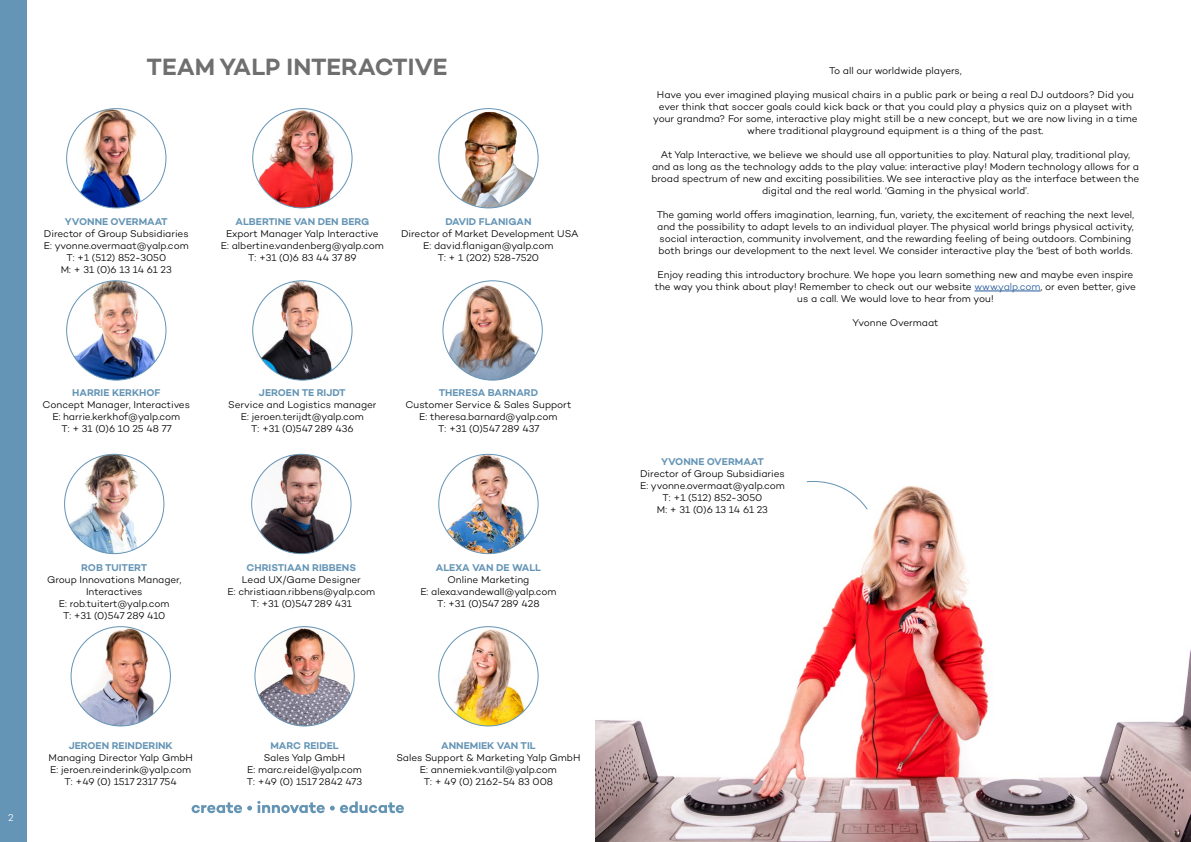
<style>
.page{position:relative;width:1191px;height:842px;background:#fff}
.page>*{position:absolute;margin:0;border:0;box-sizing:border-box;transform-origin:0 0}
.t1{font:600 24px "Campton";letter-spacing:-.005em;color:#6f6f6f}
.t2{font:300 10px/12px "Campton";letter-spacing:-.005em;color:#000;text-align:center}
.t3{font:600 10px "Campton";color:#6494b5}
.t4{font:300 10px "Campton";color:#fff}
.s1{color:#275b9b}
</style>
<div class="page">
<svg style="left:1190px;top:781px;width:1px;height:61px"></svg>
<div style="left:0;top:0;width:27px;height:842px;background:#6495b6"></div>
<hr style="left:974px;top:291px;width:66px;height:1px;background:#275b9b">
<svg style="left:192px;top:801px;width:212px;height:12px"></svg>
<img style="left:254px;top:454px;width:97px;height:100px">
<img style="left:439px;top:454px;width:99px;height:100px;border-radius:50px">
<img style="left:65px;top:454px;width:99px;height:100px;border-radius:50px">
<img style="left:253px;top:109px;width:99px;height:99px;border-radius:49px">
<img style="left:67px;top:109px;width:99px;height:99px;border-radius:50px">
<img style="left:445px;top:112px;width:93px;height:96px">
<img style="left:253px;top:281px;width:99px;height:99px;border-radius:50px">
<img style="left:67px;top:281px;width:99px;height:99px;border-radius:50px">
<img style="left:444px;top:284px;width:91px;height:95px">
<img style="left:258px;top:627px;width:96px;height:99px">
<img style="left:71px;top:627px;width:99px;height:99px;border-radius:50px">
<img style="left:439px;top:627px;width:99px;height:99px;border-radius:50px">
<img style="left:595px;top:486px;width:595px;height:356px">
<svg style="left:806px;top:481px;width:62px;height:30px"></svg>
<h1 class="t1" style="left:147px;top:51px;width:302px">TEAM YALP INTERACTIVE</h1>
<p class="t3" style="left:65px;top:216px;width:104px">YVONNE OVERMAAT</p>
<p class="t2" style="left:44px;top:228px;width:146px">Director of Group Subsidiaries<br>E: yvonne.overmaat@yalp.com<br>T: +1 (512) 852-3050<br>M: + 31 (0)6 13 14 61 23</p>
<p class="t3" style="left:235px;top:216px;width:135px">ALBERTINE VAN DEN BERG</p>
<p class="t2" style="left:221px;top:228px;width:164px">Export Manager Yalp Interactive<br>E: albertine.vandenberg@yalp.com<br>T: +31 (0)6 83 44 37 89</p>
<p class="t3" style="left:445px;top:216px;width:88px">DAVID FLANIGAN</p>
<p class="t2" style="left:401px;top:228px;width:179px">Director of Market Development USA<br>E: david.flanigan@yalp.com<br>T: + 1 (202) 528-7520</p>
<p class="t3" style="left:72px;top:386px;width:90px">HARRIE KERKHOF</p>
<p class="t2" style="left:43px;top:399px;width:149px">Concept Manager, Interactives<br>E: harrie.kerkhof@yalp.com<br>T: + 31 (0)6 10 25 48 77</p>
<p class="t3" style="left:259px;top:386px;width:88px">JEROEN TE RIJDT</p>
<p class="t2" style="left:228px;top:399px;width:150px">Service and Logistics manager<br>E: jeroen.terijdt@yalp.com<br>T: +31 (0)547 289 436</p>
<p class="t3" style="left:439px;top:386px;width:101px">THERESA BARNARD</p>
<p class="t2" style="left:405px;top:399px;width:167px">Customer Service &amp; Sales Support<br>E: theresa.barnard@yalp.com<br>T: +31 (0)547 289 437</p>
<p class="t3" style="left:81px;top:561px;width:67px">ROB TUITERT</p>
<p class="t2" style="left:47px;top:574px;width:136px">Group Innovations Manager,<br>Interactives<br>E: rob.tuitert@yalp.com<br>T: +31 (0)547 289 410</p>
<p class="t3" style="left:247px;top:561px;width:111px">CHRISTIAAN RIBBENS</p>
<p class="t2" style="left:227px;top:574px;width:149px">Lead UX/Game Designer<br>E: christiaan.ribbens@yalp.com<br>T: +31 (0)547 289 431</p>
<p class="t3" style="left:436px;top:561px;width:107px">ALEXA VAN DE WALL</p>
<p class="t2" style="left:420px;top:574px;width:138px">Online Marketing<br>E: alexa.vandewall@yalp.com<br>T: +31 (0)547 289 428</p>
<p class="t4" style="left:8px;top:811px;width:7px">2</p>
<p class="t3" style="left:69px;top:739px;width:105px">JEROEN REINDERINK</p>
<p class="t2" style="left:48px;top:751px;width:146px">Managing Director Yalp GmbH<br>E: jeroen.reinderink@yalp.com<br>T: +49 (0) 1517 2317 754</p>
<p class="t3" style="left:270px;top:739px;width:70px">MARC REIDEL</p>
<p class="t2" style="left:247px;top:751px;width:117px">Sales Yalp GmbH<br>E: marc.reidel@yalp.com<br>T: +49 (0) 1517 2842 473</p>
<p class="t3" style="left:441px;top:739px;width:96px">ANNEMIEK VAN TIL</p>
<p class="t2" style="left:396px;top:751px;width:186px">Sales Support &amp; Marketing Yalp GmbH<br>E: annemiek.vantil@yalp.com<br>T: + 49 (0) 2162-54 83 008</p>
<p class="t2" style="left:829px;top:64px;width:134px">To all our worldwide players,</p>
<p class="t2" style="left:653px;top:88px;width:486px">Have you ever imagined playing musical chairs in a public park or being a real DJ outdoors? Did you ever think that soccer goals could kick back or that you could play a physics quiz on a playset with your grandma? For some, interactive play might still be a new concept, but we are now living in a time where traditional playground equipment is a thing of the past.</p>
<p class="t2" style="left:651px;top:148px;width:489px">At Yalp Interactive, we believe we should use all opportunities to play. Natural play, traditional play, and as long as the technology adds to the play value: interactive play! Modern technology allows for a broad spectrum of new and exciting possibilities. We see interactive play as the interface between the digital and the real world. ‘Gaming in the physical world’.</p>
<p class="t2" style="left:656px;top:208px;width:479px;text-align:left">The gaming world offers imagination, learning, fun, variety, the excitement of reaching the next level, and the possibility to adapt levels to an individual player. The physical world brings physical activity, social interaction, community involvement, and the rewarding feeling of being outdoors. Combining both brings our development to the next level. We consider interactive play the ‘best of both worlds.</p>
<p class="t2" style="left:655px;top:268px;width:482px">Enjoy reading this introductory brochure. We hope you learn something new and maybe even inspire the way you think about play! Remember to check out our website <span class="s1">www.yalp.com</span>, or even better, give us a call. We would love to hear from you!</p>
<p class="t2" style="left:852px;top:316px;width:88px">Yvonne Overmaat</p>
<p class="t3" style="left:661px;top:455px;width:104px">YVONNE OVERMAAT</p>
<p class="t2" style="left:640px;top:468px;width:146px">Director of Group Subsidiaries<br>E: yvonne.overmaat@yalp.com<br>T: +1 (512) 852-3050<br>M: + 31 (0)6 13 14 61 23</p>
</div>
